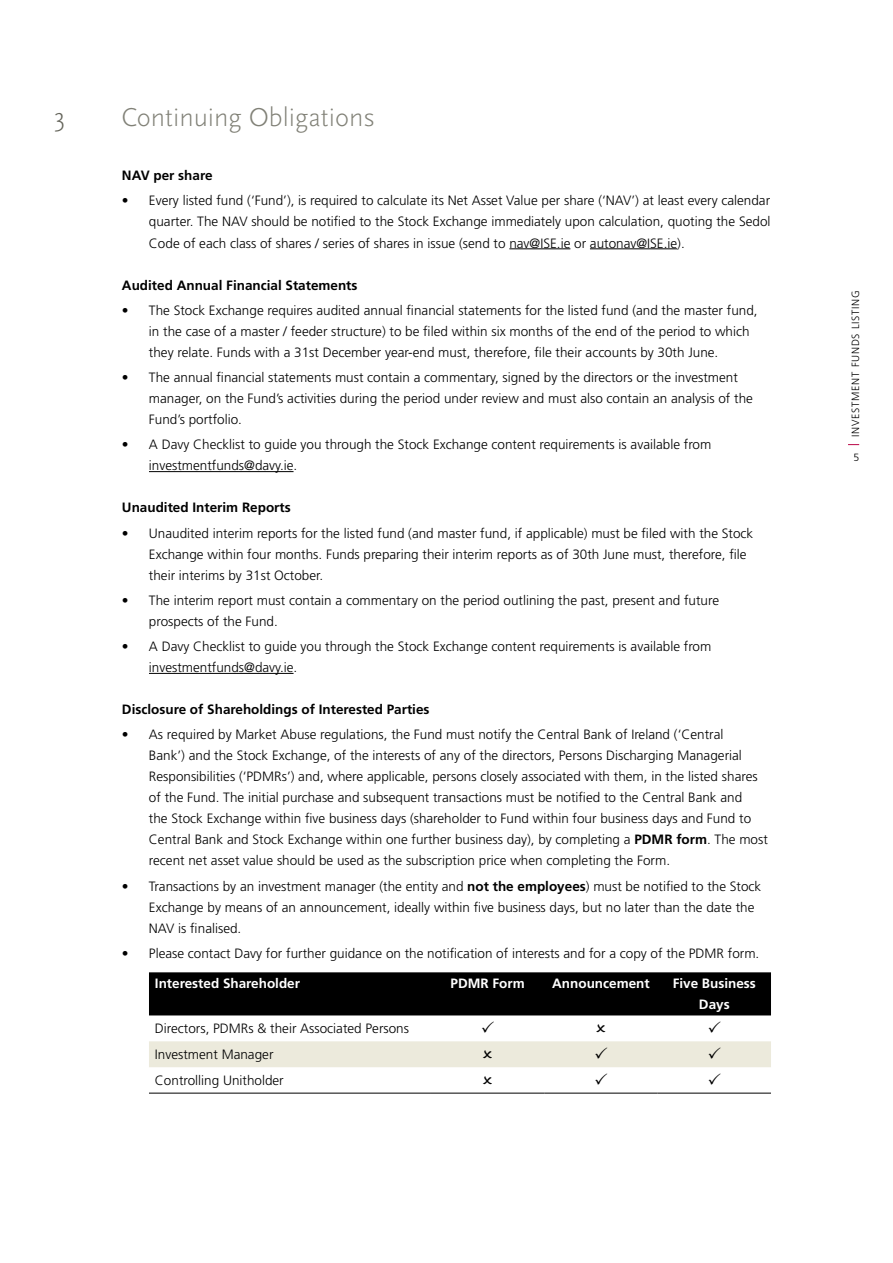
<style>
.page{position:relative;width:893px;height:1263px;background:#fff}
.page>*{position:absolute;margin:0;border:0;box-sizing:border-box;transform-origin:0 0}
.t1{font:300 27px "Scala Sans OT";color:#818177}
.t2{font:300 27px "Scala Sans OT";color:#636359}
.t3{font:300 13.5px/21px "Frutiger LT Std";color:#000}
.t4{font:700 13.5px "Frutiger LT Std";color:#000}
.t5{font:700 13.5px/21px "Frutiger LT Std";color:#fff;text-align:center}
.t6{font:300 10.5px "Frutiger LT Std";letter-spacing:.07em;color:#000}
.s1{font-weight:700}
</style>
<div class="page">
<hr style="left:509px;top:248px;width:61px;height:1px;background:#000">
<hr style="left:590px;top:248px;width:87px;height:1px;background:#000">
<hr style="left:149px;top:471px;width:145px;height:1px;background:#000">
<hr style="left:149px;top:673px;width:145px;height:1px;background:#000">
<div style="left:149px;top:972px;width:622px;height:43px;background:#000"></div>
<hr style="left:149px;top:1093px;width:282px;height:1px;background:#000">
<hr style="left:431px;top:1093px;width:113px;height:1px;background:#000">
<hr style="left:544px;top:1093px;width:114px;height:1px;background:#000">
<hr style="left:658px;top:1093px;width:113px;height:1px;background:#000">
<div style="left:149px;top:1041px;width:622px;height:26px;background:#eceadc"></div>
<h1 class="t2" style="left:54px;top:103px;width:13px">3</h1>
<h1 class="t1" style="left:122px;top:103px;width:255px">Continuing Obligations</h1>
<p class="t4" style="left:122px;top:168px;width:92px">NAV per share</p>
<p class="t3" style="left:149px;top:191px;width:623px;text-align:justify;text-indent:-27px">• Every listed fund (‘Fund’), is required to calculate its Net Asset Value per share (‘NAV’) at least every calendar quarter. The NAV should be notified to the Stock Exchange immediately upon calculation, quoting the Sedol Code of each class of shares / series of shares in issue (send to nav@ISE.ie or autonav@ISE.ie).</p>
<p class="t4" style="left:122px;top:277px;width:237px">Audited Annual Financial Statements</p>
<p class="t3" style="left:149px;top:300px;width:610px;text-indent:-27px">• The Stock Exchange requires audited annual financial statements for the listed fund (and the master fund, in the case of a master / feeder structure) to be filed within six months of the end of the period to which they relate. Funds with a 31st December year-end must, therefore, file their accounts by 30th June.</p>
<p class="t3" style="left:149px;top:367px;width:605px;text-indent:-27px">• The annual financial statements must contain a commentary, signed by the directors or the investment manager, on the Fund’s activities during the period under review and must also contain an analysis of the<br>Fund’s portfolio.</p>
<p class="t3" style="left:149px;top:434px;width:564px;text-indent:-27px">• A Davy Checklist to guide you through the Stock Exchange content requirements is available from investmentfunds@davy.ie.</p>
<p class="t4" style="left:122px;top:500px;width:170px">Unaudited Interim Reports</p>
<p class="t3" style="left:149px;top:523px;width:606px;text-indent:-27px">• U naudited interim reports for the listed fund (and master fund, if applicable) must be filed with the Stock<br>Exchange within four months. Funds preparing their interim reports as of 30th June must, therefore, file their interims by 31st October.</p>
<p class="t3" style="left:149px;top:590px;width:572px;text-indent:-27px">• The interim report must contain a commentary on the period outlining the past, present and future prospects of the Fund.</p>
<p class="t3" style="left:149px;top:636px;width:564px;text-indent:-27px">• A Davy Checklist to guide you through the Stock Exchange content requirements is available from investmentfunds@davy.ie.</p>
<p class="t4" style="left:122px;top:701px;width:309px">Disclosure of Shareholdings of Interested Parties</p>
<p class="t3" style="left:149px;top:724px;width:620px;text-indent:-27px">• As required by Market Abuse regulations, the Fund must notify the Central Bank of Ireland (‘Central<br>Bank’) and the Stock Exchange, of the interests of any of the directors, Persons Discharging Managerial Responsibilities (‘PDM Rs’) and, where applicable, persons closely associated with them, in the listed shares of the Fund. The initial purchase and subsequent transactions must be notified to the Central Bank and<br>the Stock Exchange within five business days (shareholder to Fund within four business days and Fund to Central Bank and Stock Exchange within one further business day), by completing a <span class="s1">PDMR form</span>. The most recent net asset value should be used as the subscription price when completing the Form.</p>
<p class="t3" style="left:149px;top:876px;width:614px;text-indent:-27px">• Transactions by an investment manager (the entity and <span class="s1">not the employees</span>) must be notified to the Stock<br>Exchange by means of an announcement, ideally within five business days, but no later than the date the<br>NAV is finalised.</p>
<p class="t3" style="left:122px;top:943px;width:639px">• Please contact Davy for further guidance on the notification of interests and for a copy of the PDM R form.</p>
<p class="t5" style="left:155px;top:973px;width:147px">Interested Shareholder</p>
<p class="t5" style="left:450px;top:973px;width:76px">PDMR Form</p>
<p class="t5" style="left:552px;top:973px;width:99px">Announcement</p>
<p class="t5" style="left:673px;top:973px;width:85px">Five Business<br>Days</p>
<p class="t3" style="left:155px;top:1016px;width:256px;line-height:25.8px">Directors, PDM Rs &amp; their Associated Persons<br>Investment Manager<br>Controlling U nitholder</p>
<p class="t6" style="left:850px;top:437px;width:148px;rotate:-90deg">Investment Funds Listing</p>
<p class="t6" style="left:853px;top:451px;width:7px">5</p>
</div>
